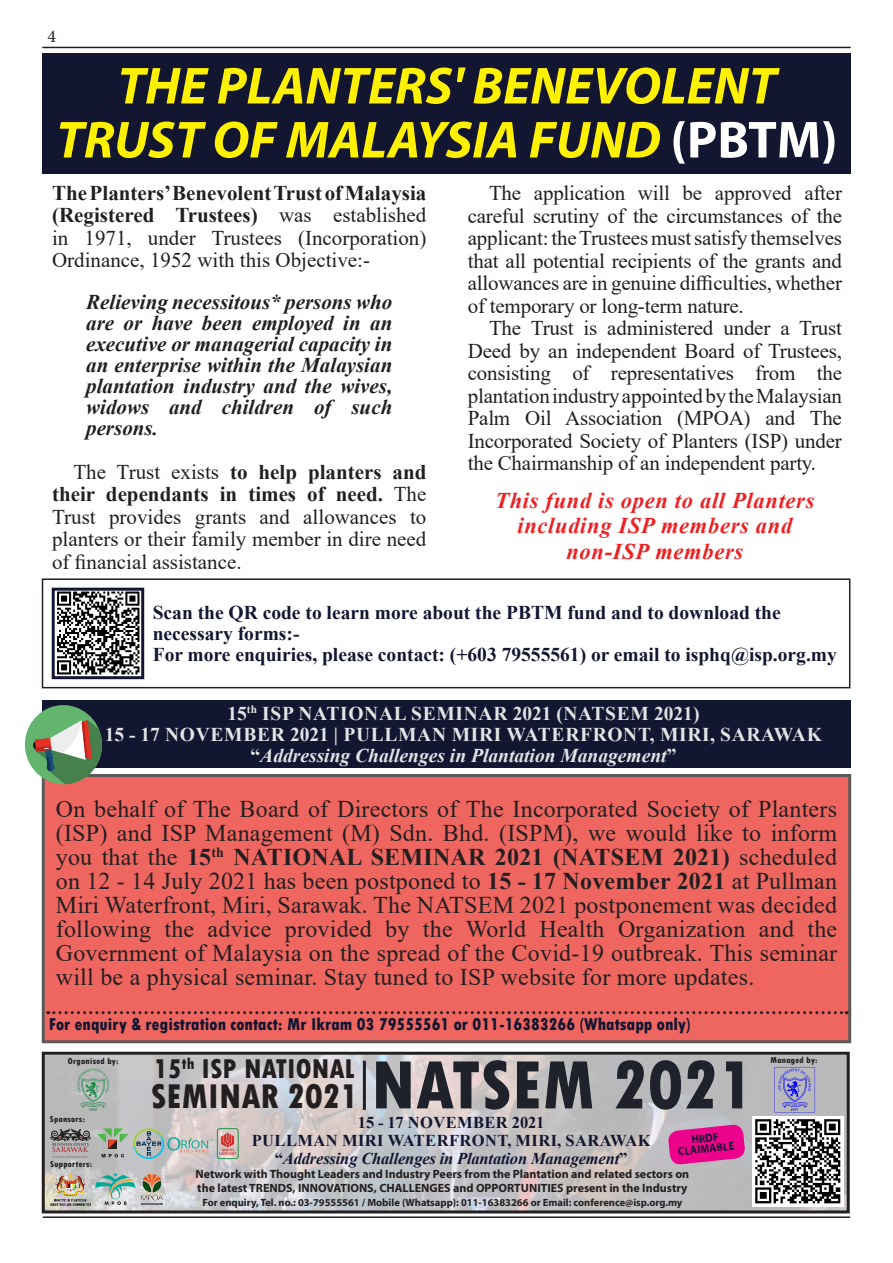
<style>
.page{position:relative;width:893px;height:1263px;background:#fff}
.page>*{position:absolute;margin:0;border:0;box-sizing:border-box;transform-origin:0 0}
.t1{font:800 condensed 72px "Tw Cen";color:#1f212b}
.t2{font:italic 700 52.5px/54px "Myriad Pro";color:#fff101;text-align:center}
.t3{font:800 condensed 36px "Tw Cen";color:#231f20}
.t4{font:800 condensed 28.5px "Tw Cen";color:#231f20}
.t5{font:24px/24px "Times New Roman";letter-spacing:.01em;color:#231f20;text-align:justify}
.t6{font:italic 700 22.5px/25.5px "Times New Roman";letter-spacing:.03em;color:#ec2123;text-align:center}
.t7{font:21px/22.5px "Times New Roman";letter-spacing:-.005em;color:#231f20;text-align:justify}
.t8{font:italic 700 21px/21px "Times New Roman";color:#231f20;text-align:justify}
.t9{font:700 19.5px/21px "Times New Roman";color:#121631}
.t10{font:700 19.5px "Times New Roman";letter-spacing:.035em;color:#e2e4e4}
.t11{font:italic 700 19.5px "Times New Roman";color:#e2e4e4}
.t12{font:800 condensed 18px "Tw Cen";color:#121631}
.t13{font:18px "Minion Pro";color:#231f20}
.t14{font:700 16.5px "Times New Roman";letter-spacing:.025em;color:#121631}
.t15{font:italic 700 16.5px "Times New Roman";letter-spacing:-.01em;color:#121631}
.t16{font:700 12px "Myriad Pro";color:#231f20}
.t17{font:700 11.55px/10.5px "Myriad Pro";color:#121631;text-align:center;scale:.91 1}
.t18{font:700 10.5px "Myriad Pro";color:#231f20}
.t19{font:800 condensed 9px "Tw Cen";letter-spacing:.03em;color:#231f20}
.s1{font-style:normal;color:#fff}
.s2{font-weight:700}
.s3{font-style:normal}
</style>
<div class="page">
<hr style="left:43px;top:47px;width:807px;height:1px;background:#231f20">
<img style="left:46px;top:1056px;width:800px;height:153px">
<div style="left:42px;top:1052px;width:808px;height:161px;border:3px solid #231f20"></div>
<img style="left:753px;top:1116px;width:90px;height:90px">
<hr style="left:363px;top:1061px;width:3px;height:49px;background:#231f20">
<svg style="left:667px;top:1124px;width:79px;height:41px;background:#e12f99"></svg>
<div style="left:43px;top:54px;width:808px;height:120px;background:#121631"></div>
<div style="left:42px;top:578px;width:808px;height:110px;border:2px solid #231f20"></div>
<img style="left:57px;top:592px;width:83px;height:83px">
<div style="left:52px;top:588px;width:92px;height:91px;border:3px solid #121631"></div>
<hr style="left:43px;top:1216px;width:807px;height:2px;background:#231f20">
<svg style="left:50px;top:1128px;width:41px;height:30px"></svg>
<svg style="left:97px;top:1128px;width:142px;height:31px;background:#b2b5ae"></svg>
<svg style="left:95px;top:1174px;width:41px;height:31px"></svg>
<img style="left:141px;top:1174px;width:22px;height:32px">
<img style="left:50px;top:1174px;width:41px;height:33px">
<svg style="left:77px;top:1068px;width:32px;height:43px"></svg>
<svg style="left:774px;top:1067px;width:41px;height:45px;background:#9b9bc4"></svg>
<div style="left:43px;top:775px;width:807px;height:267px;background:#ee665f"></div>
<div style="left:42px;top:774px;width:809px;height:269px;border:3px solid #231f20"></div>
<div style="left:42px;top:701px;width:808px;height:67px;background:#121631"></div>
<svg style="left:25px;top:705px;width:79px;height:81px"></svg>
<svg style="left:48px;top:1011px;width:799px;height:3px"></svg>
<p class="t13" style="left:47px;top:25px;width:10px">4</p>
<p class="t2" style="left:56px;top:57px;width:783px">THE PLANTERS' BENEVOLENT<br>TRUST OF MALAYSIA FUND <span class="s1">(PBTM)</span></p>
<p class="t7" style="left:468px;top:181px;width:376px;text-indent:21px">The application will be approved after careful scrutiny of the circumstances of the applicant: the Trustees must satisfy themselves that all potential recipients of the grants and allowances are in genuine difficulties, whether of temporary or long-term nature.</p>
<p class="t7" style="left:468px;top:316px;width:376px;text-indent:21px">The Trust is administered under a Trust Deed by an independent Board of Trustees, consisting of representatives from the plantation industry appointed by the Malaysian Palm Oil Association (MPOA) and The Incorporated Society of Planters (ISP) under the Chairmanship of an independent party.</p>
<p class="t6" style="left:495px;top:487px;width:321px">This fund is open to all Planters including ISP members and</p>
<p class="t6" style="left:566px;top:538px;width:178px">non-ISP members</p>
<p class="t7" style="left:52px;top:181px;width:376px"><span class="s2">The Planters’ Benevolent Trust of Malaysia (Registered Trustees)</span> was established in 1971, under Trustees (Incorporation)<br>Ordinance, 1952 with this Objective:-</p>
<p class="t8" style="left:86px;top:291px;width:308px">Relieving necessitous* persons who are or have been employed in an executive or managerial capacity in an enterprise within the Malaysian plantation industry and the wives, widows and children of such persons.</p>
<p class="t7" style="left:52px;top:460px;width:376px;text-indent:21px">The Trust exists <span class="s2">to help planters and their dependants in times of need.</span> The Trust provides grants and allowances to planters or their family member in dire need of financial assistance.</p>
<p class="t9" style="left:153px;top:601px;width:629px">Scan the QR code to learn more about the PBTM fund and to download the necessary forms:-</p>
<p class="t9" style="left:153px;top:643px;width:686px">For more enquiries, please contact: (+603 79555561) or email to isphq@isp.org.my</p>
<p class="t10" style="left:227px;top:699px;width:474px">15<sup>th</sup> ISP NATIONAL SEMINAR 2021 (NATSEM 2021)</p>
<p class="t10" style="left:105px;top:720px;width:719px">15 - 17 NOVEMBER 2021 | PULLMAN MIRI WATERFRONT, MIRI, SARAWAK</p>
<p class="t11" style="left:251px;top:742px;width:427px"><span class="s3">“</span>Addressing Challenges in Plantation Management<span class="s3">”</span></p>
<p class="t5" style="left:56px;top:796px;width:783px">On behalf of The Board of Directors of The Incorporated Society of Planters (ISP) and ISP Management (M) Sdn. Bhd. (ISPM), we would like to inform you that the <span class="s2">15</span><sup>th</sup> <span class="s2">NATIONAL SEMINAR 2021 (NATSEM 2021)</span> scheduled on 12 - 14 July 2021 has been postponed to <span class="s2">15 - 17 November 2021</span> at Pullman Miri Waterfront, Miri, Sarawak. The NATSEM 2021 postponement was decided following the advice provided by the World Health Organization and the Government of Malaysia on the spread of the Covid-19 outbreak. This seminar will be a physical seminar. Stay tuned to ISP website for more updates.</p>
<p class="t12" style="left:49px;top:1013px;width:643px">For enquiry &amp; registration contact: Mr Ikram 03 79555561 or 011-16383266 (Whatsapp only)</p>
<p class="t19" style="left:68px;top:1055px;width:52px">Organised by:</p>
<p class="t19" style="left:770px;top:1055px;width:49px">Managed by:</p>
<p class="t4" style="left:154px;top:1052px;width:202px">15<sup>th</sup> ISP NATIONAL</p>
<p class="t3" style="left:151px;top:1075px;width:209px">SEMINAR 2021</p>
<p class="t1" style="left:371px;top:1043px;width:384px">NATSEM 2021</p>
<p class="t17" style="left:676px;top:1136px;width:63px;rotate:-6deg">HRDF<br>CLAIMABLE</p>
<p class="t16" style="left:196px;top:1167px;width:495px">Network with Thought Leaders and Industry Peers from the Plantation and related sectors on</p>
<p class="t16" style="left:197px;top:1181px;width:492px">the latest TRENDS, INNOVATIONS, CHALLENGES and OPPORTUNITIES present in the Industry</p>
<p class="t18" style="left:202px;top:1196px;width:481px">For enquiry, Tel. no.: 03-79555561 / Mobile (Whatsapp): 011-16383266 or Email: conference@isp.org.my</p>
<p class="t19" style="left:50px;top:1113px;width:37px">Sponsors:</p>
<p class="t19" style="left:50px;top:1159px;width:44px">Supporters:</p>
<p class="t14" style="left:358px;top:1110px;width:188px">15 - 17 NOVEMBER 2021</p>
<p class="t14" style="left:252px;top:1128px;width:400px">PULLMAN MIRI WATERFRONT, MIRI, SARAWAK</p>
<p class="t15" style="left:275px;top:1146px;width:354px"><span class="s3">“</span>Addressing Challenges in Plantation Management<span class="s3">”</span></p>
</div>
